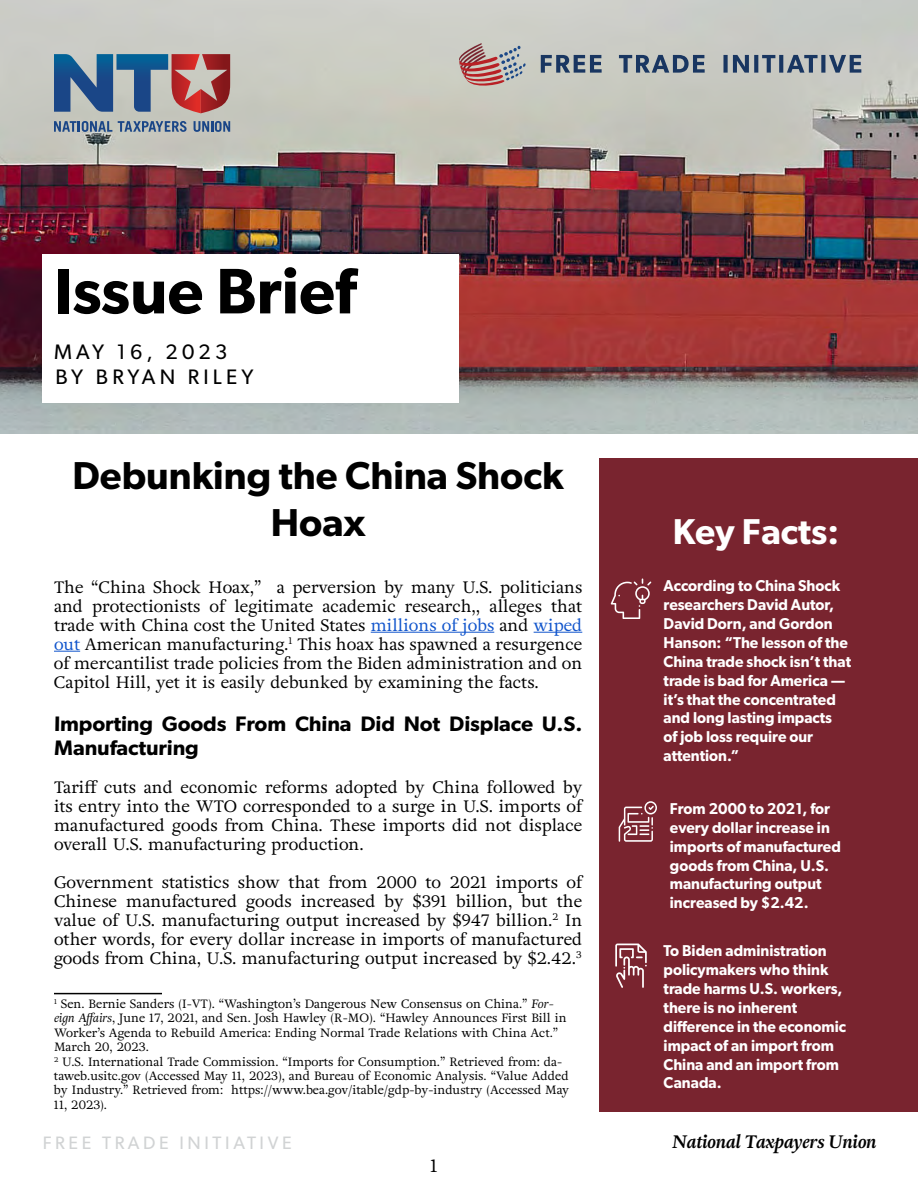
<style>
.page{position:relative;width:918px;height:1188px;background:#fff}
.page>*{position:absolute;margin:0;border:0;box-sizing:border-box;transform-origin:0 0}
.t1{font:600 64.5px "Gibson";color:#000}
.t2{font:600 39px/46.8px "Gibson";color:#000;text-align:center}
.t3{font:600 36px "Gibson";color:#fff}
.t4{font:600 21px/24.2px "Gibson";color:#000}
.t5{font:21px "Gibson";letter-spacing:.2em;color:#000}
.t6{font:italic 700 18px "Adriane Text";color:#000}
.t7{font:18px "Gibson";letter-spacing:.2em;color:#d1d3d4}
.t8{font:18px "Adriane Text";color:#000}
.t9{font:16.5px/18.9px "Adriane Text";color:#000;text-align:justify}
.t10{font:600 15.75px/18.9px "Gibson";color:#fff;scale:.96 1}
.t11{font:12px/14.4px "Adriane Text";color:#000}
.s1{color:#15c}
.s2{font-style:italic}
</style>
<div class="page">
<img style="left:0;top:0;width:918px;height:434px">
<div style="left:43px;top:254px;width:416px;height:149px;background:#fff"></div>
<svg style="left:458px;top:43px;width:68px;height:47px;background:#b99d9c"></svg>
<svg style="left:541px;top:55px;width:320px;height:18px;background:#7e8b99"></svg>
<div style="left:599px;top:458px;width:319px;height:654px;background:#79242f"></div>
<svg style="left:615px;top:944px;width:32px;height:44px"></svg>
<svg style="left:619px;top:801px;width:38px;height:41px"></svg>
<svg style="left:611px;top:579px;width:40px;height:40px"></svg>
<svg style="left:54px;top:121px;width:58px;height:11px"></svg>
<svg style="left:118px;top:121px;width:69px;height:11px"></svg>
<svg style="left:194px;top:121px;width:36px;height:11px"></svg>
<svg style="left:54px;top:54px;width:176px;height:59px;background:#7b7489"></svg>
<hr style="left:371px;top:632px;width:123px;height:1px;background:#15c">
<hr style="left:534px;top:632px;width:48px;height:1px;background:#15c">
<svg style="left:54px;top:651px;width:26px;height:1px"></svg>
<hr style="left:54px;top:993px;width:108px;height:1px;background:#000">
<h1 class="t1" style="left:54px;top:253px;width:303px">Issue Brief</h1>
<p class="t5" style="left:54px;top:340px;width:175px">MAY 16, 2023</p>
<p class="t5" style="left:56px;top:364px;width:199px">BY BRYAN RILEY</p>
<h2 class="t2" style="left:73px;top:452px;width:493px">Debunking the China Shock<br>Hoax</h2>
<p class="t9" style="left:54px;top:578px;width:530px">The “China Shock Hoax,” a perversion by many U.S. politicians and protectionists of legitimate academic research,, alleges that trade with China cost the United States <span class="s1">millions of jobs</span> and <span class="s1">wiped out</span> American manufacturing.<sup>1</sup> This hoax has spawned a resurgence of mercantilist trade policies from the Biden administration and on Capitol Hill, yet it is easily debunked by examining the facts.</p>
<p class="t4" style="left:54px;top:711px;width:530px">Importing Goods From China Did Not Displace U.S.<br>Manufacturing</p>
<p class="t9" style="left:54px;top:778px;width:530px">Tariff cuts and economic reforms adopted by China followed by its entry into the WTO corresponded to a surge in U.S. imports of manufactured goods from China. These imports did not displace overall U.S. manufacturing production.</p>
<p class="t9" style="left:54px;top:872px;width:530px">Government statistics show that from 2000 to 2021 imports of Chinese manufactured goods increased by $391 billion, but the value of U.S. manufacturing output increased by $947 billion.<sup>2</sup> In other words, for every dollar increase in imports of manufactured goods from China, U.S. manufacturing output increased by $2.42.<sup>3</sup></p>
<p class="t11" style="left:54px;top:996px;width:517px"><sup>1</sup> Sen. Bernie Sanders (I-VT). “Washington’s Dangerous New Consensus on China.” <span class="s2">For&shy;eign Affairs</span>, June 17, 2021, and Sen. Josh Hawley (R-MO). “Hawley Announces First Bill in Worker’s Agenda to Rebuild America: Ending Normal Trade Relations with China Act.” March 20, 2023.<br><sup>2</sup> U.S. International Trade Commission. “Imports for Consumption.” Retrieved from: da&shy;taweb.usitc.gov (Accessed May 11, 2023), and Bureau of Economic Analysis. “Value Added by Industry.” Retrieved from: https://www.bea.gov/itable/gdp-by-industry (Accessed May 11, 2023).</p>
<h3 class="t3" style="left:673px;top:510px;width:168px">Key Facts:</h3>
<p class="t10" style="left:664px;top:576px;width:197px">According to China Shock researchers David Autor,<br>David Dorn, and Gordon<br>Hanson: “The lesson of the<br>China trade shock isn’t that trade is bad for America — it’s that the concentrated and long lasting impacts<br>of job loss require our attention.”</p>
<p class="t10" style="left:670px;top:799px;width:180px">From 2000 to 2021, for every dollar increase in imports of manufactured goods from China, U.S. manufacturing output increased by $2.42.</p>
<p class="t10" style="left:664px;top:941px;width:192px">To Biden administration policymakers who think trade harms U.S. workers, there is no inherent difference in the economic impact of an import from<br>China and an import from<br>Canada.</p>
<p class="t7" style="left:43px;top:1132px;width:250px">FREE TRADE INITIATIVE</p>
<p class="t6" style="left:672px;top:1129px;width:206px">National Taxpayers Union</p>
<p class="t8" style="left:430px;top:1153px;width:9px">1</p>
</div>
